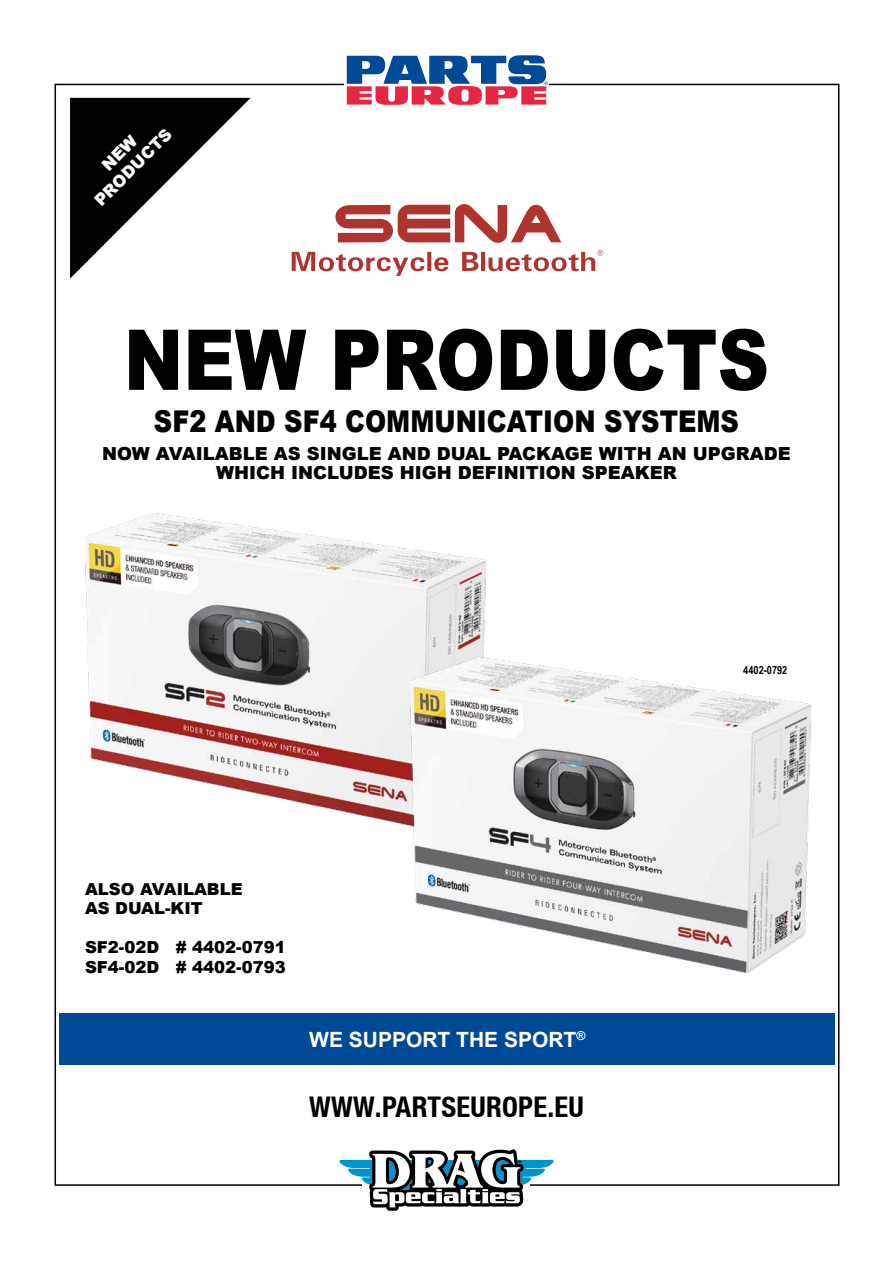
<style>
.page{position:relative;width:893px;height:1263px;background:#fff}
.page>*{position:absolute;margin:0;border:0;box-sizing:border-box;transform-origin:0 0}
.t1{font:900 84px "Arial";color:#000;scale:.85 1}
.t2{font:900 30px "Arial";color:#000;scale:.85 1}
.t3{font:700 condensed 28.5px "Helvetica Neue LT";letter-spacing:.01em;color:#000}
.t4{font:700 21px "Arial";color:#fff}
.t5{font:900 18px/19.5px "Arial";color:#000;text-align:center}
.t6{font:900 16.5px/19.5px "Arial";color:#000}
.t7{font:900 16.5px/19.5px "Arial";color:#fff;text-align:center}
.t8{font:700 11.25px "Arial Narrow";color:#000}
</style>
<div class="page">
<div style="left:59px;top:1013px;width:776px;height:51px;background:#004996"></div>
<svg style="left:70px;top:98px;width:181px;height:181px"></svg>
<svg style="left:346px;top:55px;width:202px;height:50px"></svg>
<svg style="left:339px;top:1149px;width:215px;height:62px"></svg>
<svg style="left:292px;top:252px;width:156px;height:24px"></svg>
<svg style="left:462px;top:250px;width:141px;height:21px"></svg>
<svg style="left:335px;top:204px;width:226px;height:39px"></svg>
<img style="left:85px;top:513px;width:400px;height:313px">
<img style="left:411px;top:658px;width:400px;height:314px">
<p class="t7" style="left:76px;top:182px;width:103px;rotate:-45deg">NEW<br>PRODUCTS</p>
<h1 class="t1" style="left:124px;top:299px;width:761px">NEW PRODUCTS</h1>
<h2 class="t2" style="left:154px;top:399px;width:690px">SF2 AND SF4 COMMUNICATION SYSTEMS</h2>
<p class="t5" style="left:102px;top:443px;width:690px">NOW AVAILABLE AS SINGLE AND DUAL PACKAGE WITH AN UPGRADE<br>WHICH INCLUDES HIGH DEFINITION SPEAKER</p>
<p class="t6" style="left:85px;top:878px;width:159px">ALSO AVAILABLE<br>AS DUAL-KIT</p>
<p class="t6" style="left:85px;top:937px;width:202px">SF2-02D # 4402-0791<br>SF4-02D # 4402-0793</p>
<p class="t4" style="left:309px;top:1025px;width:278px">WE SUPPORT THE SPORT<sup>®</sup></p>
<h3 class="t3" style="left:309px;top:1090px;width:276px">WWW.PARTSEUROPE.EU</h3>
<p class="t8" style="left:743px;top:661px;width:46px">4402-0792</p>
</div>
